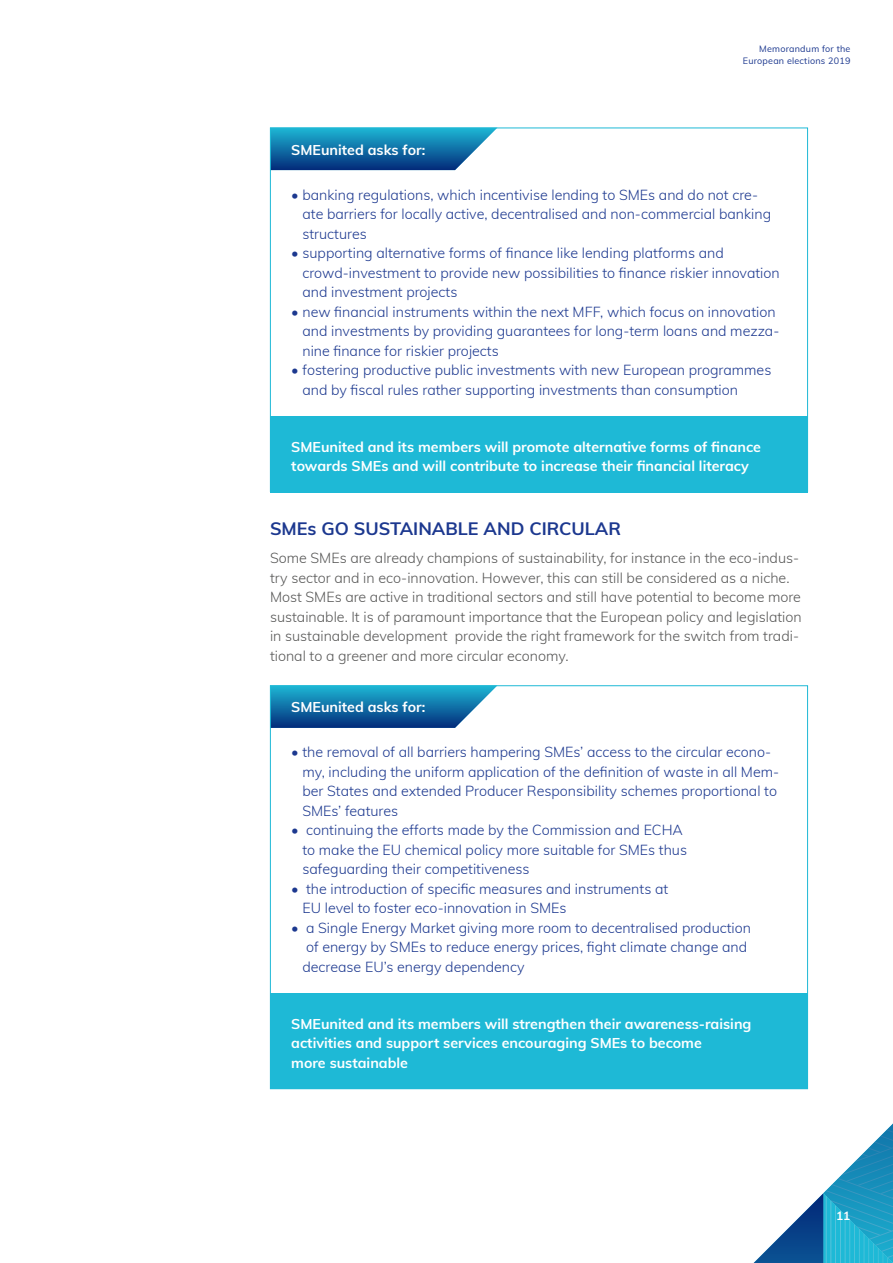
<style>
.page{position:relative;width:893px;height:1263px;background:#fff}
.page>*{position:absolute;margin:0;border:0;box-sizing:border-box;transform-origin:0 0}
.t1{font:700 18px "Muli";color:#1c388f}
.t2{font:300 14.25px/19.5px "Muli";color:#1c388f}
.t3{font:300 14.25px/19.5px "Muli";color:#565655}
.t4{font:700 14.25px/19.5px "Muli";color:#fff}
.t5{font:700 12px "Muli";color:#fff}
.t6{font:9px/12px "Muli";letter-spacing:.025em;color:#1c388f;text-align:right}
</style>
<div class="page">
<svg style="left:595px;top:965px;width:298px;height:298px"></svg>
<div style="left:270px;top:416px;width:538px;height:76px;background:#1eb9d6"></div>
<svg style="left:272px;top:130px;width:223px;height:40px;background:#247cad"></svg>
<svg style="left:272px;top:687px;width:224px;height:41px;background:#257daf"></svg>
<div style="left:270px;top:993px;width:538px;height:96px;background:#1eb9d6"></div>
<p class="t6" style="left:743px;top:42px;width:109px">Memorandum for the<br>European elections 2019</p>
<p class="t4" style="left:291px;top:139px;width:136px">SMEunited asks for:</p>
<p class="t2" style="left:302px;top:184px;width:470px;text-indent:-11px">• banking regulations, which incentivise lending to SMEs and do not cre&shy;ate barriers for locally active, decentralised and non-commercial banking structures</p>
<p class="t2" style="left:302px;top:243px;width:479px;text-indent:-11px">• supporting alternative forms of finance like lending platforms and crowd-investment to provide new possibilities to finance riskier innovation and investment projects</p>
<p class="t2" style="left:302px;top:301px;width:478px;text-indent:-11px">• new financial instruments within the next MFF, which focus on innovation and investments by providing guarantees for long-term loans and mezza&shy;nine finance for riskier projects</p>
<p class="t2" style="left:302px;top:360px;width:470px;text-indent:-11px">• fostering productive public investments with new European programmes and by fiscal rules rather supporting investments than consumption</p>
<p class="t4" style="left:291px;top:436px;width:471px">SMEunited and its members will promote alternative forms of finance towards SMEs and will contribute to increase their financial literacy</p>
<p class="t1" style="left:270px;top:516px;width:353px">SMEs GO SUSTAINABLE AND CIRCULAR</p>
<p class="t3" style="left:270px;top:548px;width:533px">Some SMEs are already champions of sustainability, for instance in the eco-indus&shy;try sector and in eco-innovation. However, this can still be considered as a niche.<br>Most SMEs are active in traditional sectors and still have potential to become more sustainable. It is of paramount importance that the European policy and legislation in sustainable development provide the right framework for the switch from tradi&shy;tional to a greener and more circular economy.</p>
<p class="t4" style="left:291px;top:697px;width:136px">SMEunited asks for:</p>
<p class="t2" style="left:302px;top:742px;width:478px;text-indent:-11px">• the removal of all barriers hampering SMEs’ access to the circular econo&shy;my, including the uniform application of the definition of waste in all Mem&shy;ber States and extended Producer Responsibility schemes proportional to SMEs’ features</p>
<p class="t2" style="left:302px;top:820px;width:386px;text-indent:-11px">• continuing the efforts made by the Commission and ECHA to make the EU chemical policy more suitable for SMEs thus safeguarding their competitiveness</p>
<p class="t2" style="left:302px;top:878px;width:367px;text-indent:-11px">• the introduction of specific measures and instruments at<br>EU level to foster eco-innovation in SMEs</p>
<p class="t2" style="left:302px;top:917px;width:450px;text-indent:-11px">• a Single Energy Market giving more room to decentralised production of energy by SMEs to reduce energy prices, fight climate change and decrease EU’s energy dependency</p>
<p class="t4" style="left:291px;top:1013px;width:462px">SMEunited and its members will strengthen their awareness-raising activities and support services encouraging SMEs to become<br>more sustainable</p>
<p class="t5" style="left:836px;top:1207px;width:16px">11</p>
</div>
